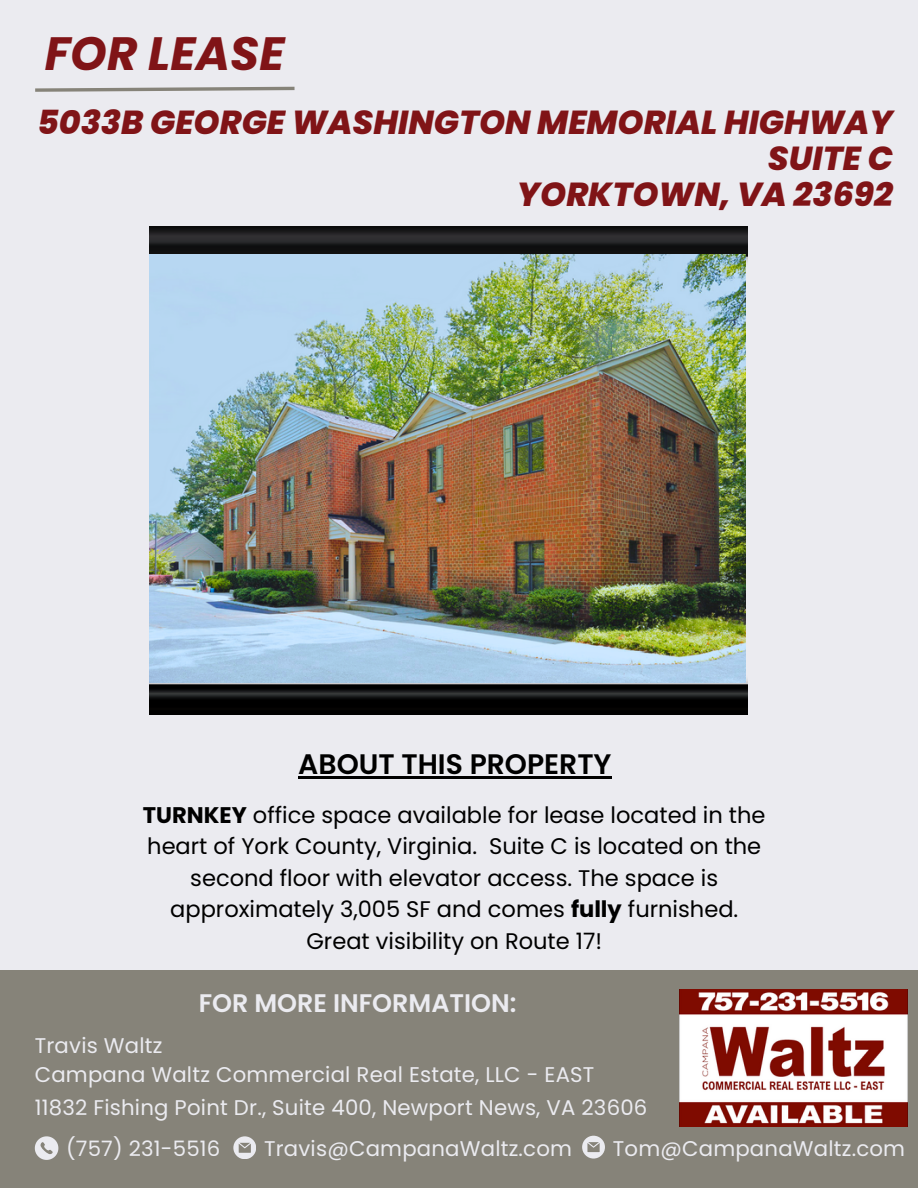
<style>
.page{position:relative;width:918px;height:1188px;background:#ebebf0}
.page>*{position:absolute;margin:0;border:0;box-sizing:border-box;transform-origin:0 0}
.t1{font:italic 700 46.8px "Poppins";color:#801417}
.t2{font:italic 800 33.3px/36px "Poppins";color:#801417;text-align:right}
.t3{font:600 28.2px "Poppins";color:#000}
.t4{font:600 25.35px "Poppins";color:#ebebf0}
.t5{font:22.5px/31.5px "Poppins";color:#000;text-align:center}
.t6{font:21.3px "Poppins";letter-spacing:.01em;color:#ebebf0}
.s1{font-weight:700}
</style>
<div class="page">
<svg style="left:35px;top:86px;width:260px;height:6px"></svg>
<div style="left:0;top:970px;width:918px;height:218px;background:#868379"></div>
<img style="left:679px;top:989px;width:229px;height:138px">
<svg style="left:35px;top:1136px;width:23px;height:24px"></svg>
<svg style="left:233px;top:1136px;width:23px;height:23px"></svg>
<svg style="left:582px;top:1136px;width:23px;height:22px"></svg>
<img style="left:150px;top:227px;width:597px;height:487px">
<img style="left:150px;top:254px;width:596px;height:429px">
<hr style="left:298px;top:777px;width:314px;height:2px;background:#000">
<p class="t1" style="left:45px;top:21px;width:241px">FOR LEASE</p>
<h3 class="t2" style="left:37px;top:105px;width:857px">5033B GEORGE WASHINGTON MEMORIAL HIGHWAY<br>SUITE C<br>YORKTOWN, VA 23692</h3>
<p class="t3" style="left:298px;top:745px;width:315px">ABOUT THIS PROPERTY</p>
<p class="t5" style="left:143px;top:799px;width:624px"><span class="s1">TURNKEY</span> office space available for lease located in the heart of York County, Virginia. Suite C is located on the second floor with elevator access. The space is approximately 3,005 SF and comes <span class="s1">fully</span> furnished.</p>
<h4 class="t5" style="left:306px;top:925px;width:297px">Great visibility on Route 17!</h4>
<p class="t4" style="left:199px;top:986px;width:319px">FOR MORE INFORMATION:</p>
<p class="t6" style="left:35px;top:1031px;width:129px">Travis Waltz</p>
<p class="t6" style="left:35px;top:1060px;width:561px">Campana Waltz Commercial Real Estate, LLC - EAST</p>
<p class="t6" style="left:35px;top:1093px;width:614px">11832 Fishing Point Dr., Suite 400, Newport News, VA 23606</p>
<p class="t6" style="left:613px;top:1133px;width:294px">Tom@CampanaWaltz.com</p>
<h2 class="t6" style="left:66px;top:1133px;width:156px">(757) 231-5516</h2>
<p class="t6" style="left:264px;top:1133px;width:309px">Travis@CampanaWaltz.com</p>
</div>
